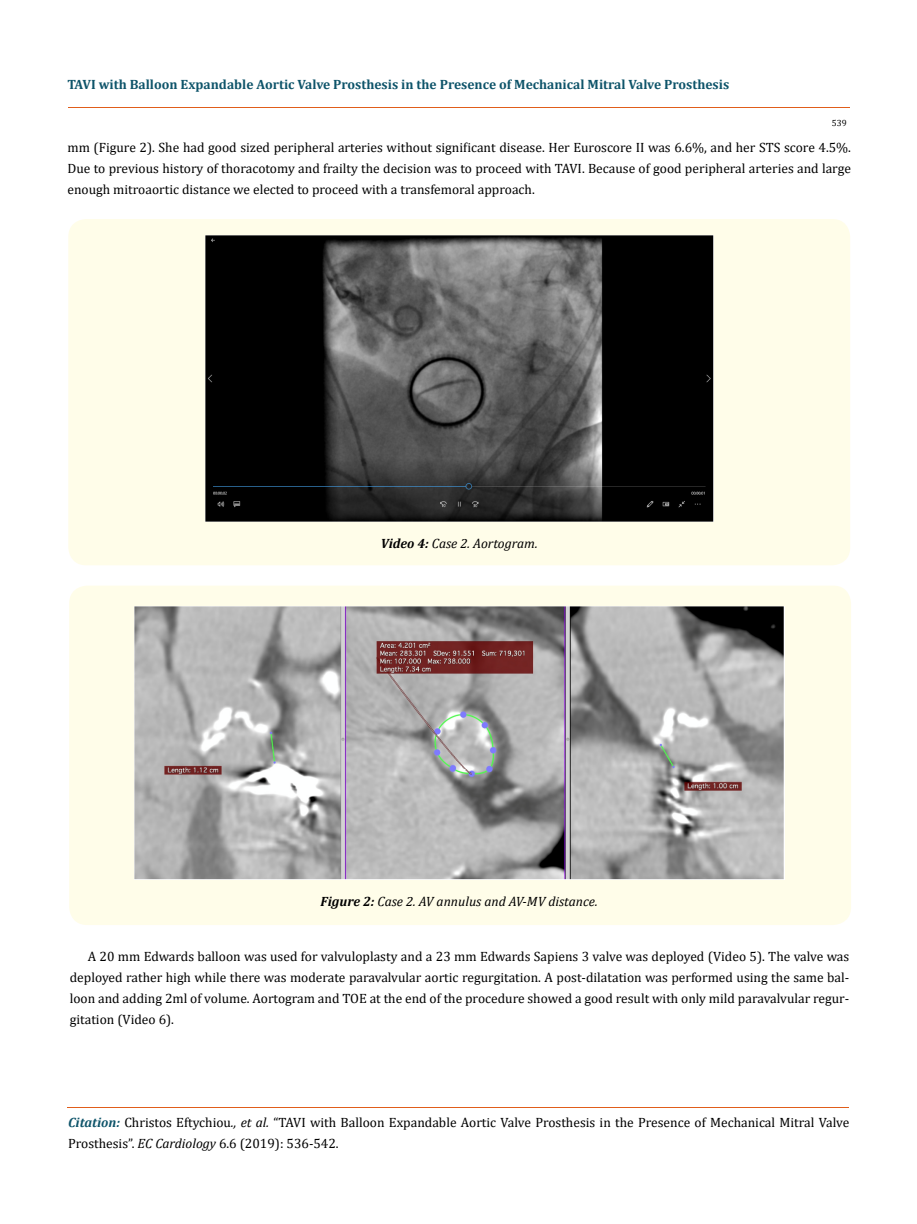
<style>
.page{position:relative;width:917px;height:1224px;background:#fff}
.page>*{position:absolute;margin:0;border:0;box-sizing:border-box;transform-origin:0 0}
.t1{font:13.5px/21px "Cambria";color:#000;text-align:justify}
.t2{font:700 13.5px "Cambria";color:#0e546a}
.t3{font:italic 13.5px "Cambria";color:#000}
.t4{font:9px "Cambria";color:#000}
.s1{font-weight:700}
.s2{font-weight:700;font-style:italic;color:#0e546a}
.s3{font-style:italic}
</style>
<div class="page">
<hr style="left:68px;top:108px;width:781px;height:1px;background:#e05d1a">
<hr style="left:67px;top:1108px;width:782px;height:1px;background:#e05d1a">
<div style="left:68px;top:219px;width:782px;height:346px;background:#fffde9;border-radius:18px"></div>
<img style="left:205px;top:235px;width:508px;height:286px">
<div style="left:69px;top:586px;width:782px;height:339px;background:#fffde9;border-radius:18px"></div>
<img style="left:134px;top:606px;width:650px;height:273px">
<p class="t2" style="left:68px;top:74px;width:663px">TAVI with Balloon Expandable Aortic Valve Prosthesis in the Presence of Mechanical Mitral Valve Prosthesis</p>
<p class="t4" style="left:831px;top:118px;width:16px">539</p>
<p class="t1" style="left:68px;top:137px;width:785px">mm (Figure 2). She had good sized peripheral arteries without significant disease. Her Euroscore II was 6.6%, and her STS score 4.5%.<br>Due to previous history of thoracotomy and frailty the decision was to proceed with TAVI. Because of good peripheral arteries and large enough mitroaortic distance we elected to proceed with a transfemoral approach.</p>
<p class="t3" style="left:381px;top:533px;width:158px"><span class="s1">Video 4:</span> Case 2. Aortogram.</p>
<p class="t3" style="left:320px;top:892px;width:279px"><span class="s1">Figure 2:</span> Case 2. AV annulus and AV-MV distance.</p>
<p class="t1" style="left:70px;top:946px;width:781px;text-indent:18px">A 20 mm Edwards balloon was used for valvuloplasty and a 23 mm Edwards Sapiens 3 valve was deployed (Video 5). The valve was deployed rather high while there was moderate paravalvular aortic regurgitation. A post-dilatation was performed using the same bal&shy;loon and adding 2ml of volume. Aortogram and TOE at the end of the procedure showed a good result with only mild paravalvular regur&shy;gitation (Video 6).</p>
<p class="t1" style="left:68px;top:1112px;width:782px"><span class="s2">Citation:</span> Christos Eftychiou<span class="s3">., et al.</span> “TAVI with Balloon Expandable Aortic Valve Prosthesis in the Presence of Mechanical Mitral Valve<br>Prosthesis”. <span class="s3">EC Cardiology</span> 6.6 (2019): 536-542.</p>
</div>
